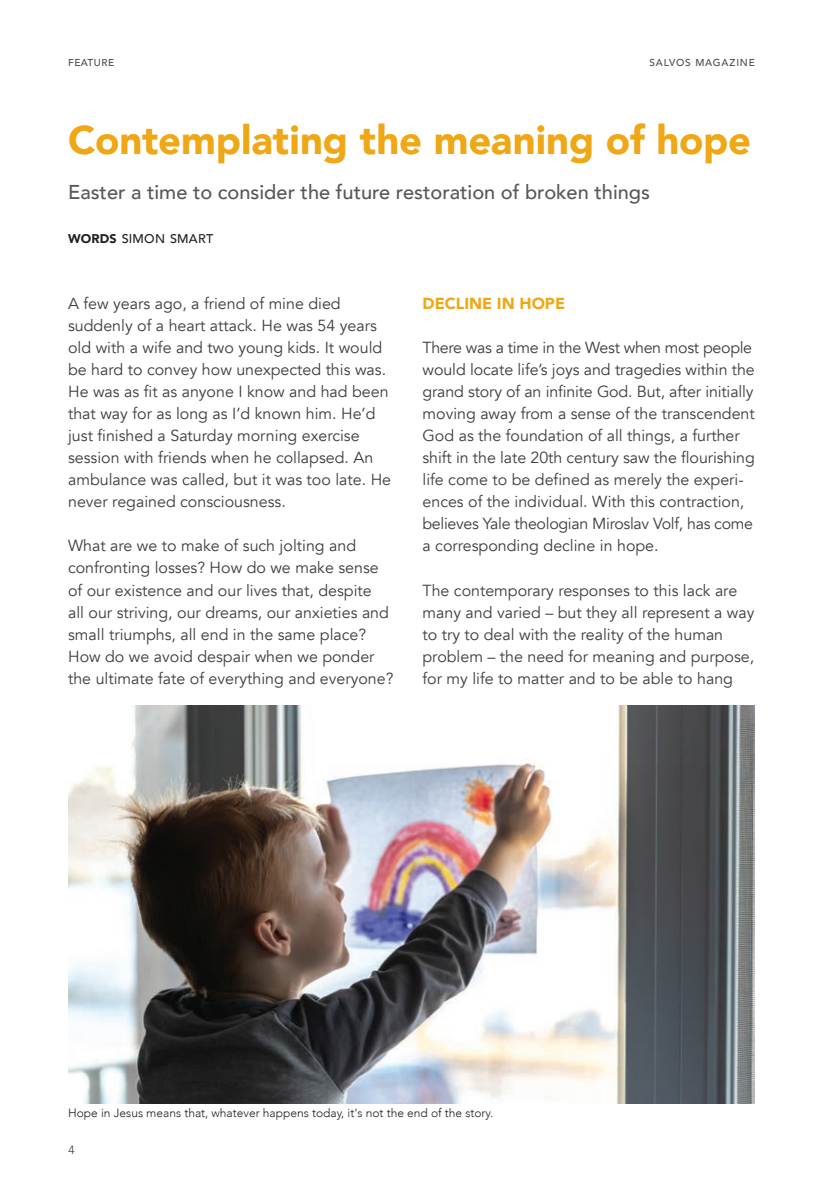
<style>
.page{position:relative;width:840px;height:1191px;background:#fff}
.page>*{position:absolute;margin:0;border:0;box-sizing:border-box;transform-origin:0 0}
.Salvos_Header{font:900 40px "Avenir";letter-spacing:-.005em;color:#efa715}
.Salvos_Subhead{font:500 20px "Avenir";color:#57585a}
.Body{font:16px/22px "Avenir";color:#3e3e3f}
.Intext_Subhead{font:900 16px "Avenir";color:#efa715}
.Salvos_By-Line{font:500 12.6px "Avenir";letter-spacing:.015em;color:#231f20}
.Image_Caption{font:300 12px "Avenir";color:#231f20}
.t1{font:12px "Avenir";color:#4b4c4d}
.Page_name_-_Left{font:500 10px "Avenir";letter-spacing:.08em;color:#4b4c4d}
.Page_name_-_Left-2{font:500 10px "Avenir";letter-spacing:.06em;color:#4b4c4d}
.s1{font-weight:900}
</style>
<div class="page">
<img style="left:68px;top:706px;width:686px;height:397px">
<p class="Page_name_-_Left-2" style="left:68px;top:54px;width:47px">FEATURE</p>
<p class="Page_name_-_Left" style="left:649px;top:54px;width:107px">SALVOS MAGAZINE</p>
<p class="Salvos_Header" style="left:68px;top:106px;width:684px">Contemplating the meaning of hope</p>
<p class="Salvos_Subhead" style="left:68px;top:174px;width:583px">Easter a time to consider the future restoration of broken things</p>
<p class="Salvos_By-Line" style="left:68px;top:227px;width:147px"><span class="s1">WORDS</span> SIMON SMART</p>
<p class="Body" style="left:68px;top:292px;width:324px">A few years ago, a friend of mine died suddenly of a heart attack. He was 54 years old with a wife and two young kids. It would be hard to convey how unexpected this was.<br>He was as fit as anyone I know and had been that way for as long as I’d known him. He’d just finished a Saturday morning exercise session with friends when he collapsed. An ambulance was called, but it was too late. He never regained consciousness.</p>
<p class="Body" style="left:68px;top:535px;width:327px">What are we to make of such jolting and confronting losses? How do we make sense of our existence and our lives that, despite<br>all our striving, our dreams, our anxieties and small triumphs, all end in the same place?<br>How do we avoid despair when we ponder the ultimate fate of everything and everyone?</p>
<p class="Intext_Subhead" style="left:422px;top:289px;width:144px">DECLINE IN HOPE</p>
<p class="Body" style="left:422px;top:337px;width:334px">There was a time in the West when most people would locate life’s joys and tragedies within the grand story of an infinite God. But, after initially moving away from a sense of the transcendent God as the foundation of all things, a further shift in the late 20th century saw the flourishing life come to be defined as merely the experi&shy;ences of the individual. With this contraction, believes Yale theologian Miroslav Volf, has come a corresponding decline in hope.</p>
<p class="Body" style="left:422px;top:579px;width:333px">The contemporary responses to this lack are many and varied – but they all represent a way to try to deal with the reality of the human problem – the need for meaning and purpose, for my life to matter and to be able to hang</p>
<p class="Image_Caption" style="left:68px;top:1105px;width:426px">Hope in Jesus means that, whatever happens today, it's not the end of the story.</p>
<p class="t1" style="left:68px;top:1142px;width:8px">4</p>
</div>
